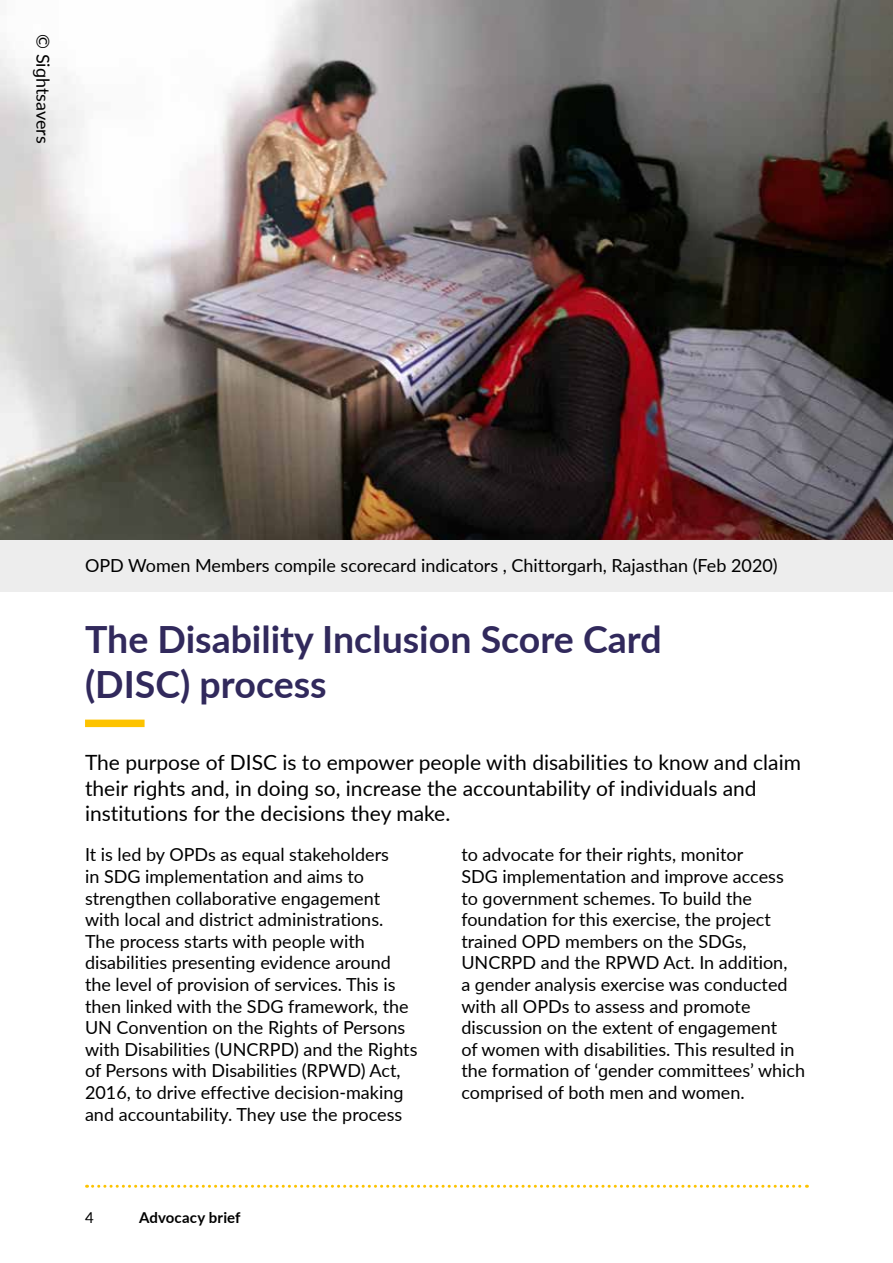
<style>
.page{position:relative;width:893px;height:1263px;background:#fff}
.page>*{position:absolute;margin:0;border:0;box-sizing:border-box;transform-origin:0 0}
.t1{font:700 37.5px/45px "Lato";color:#31295c}
.t2{font:21px/25.2px "Lato";color:#000}
.t3{font:18px/21.6px "Lato";color:#000}
.t4{font:700 15px "Lato";letter-spacing:.01em;color:#000}
.t5{font:15px "Lato";color:#000}
</style>
<div class="page">
<div style="left:85px;top:719px;width:60px;height:8px;background:#fdc300"></div>
<img style="left:0;top:0;width:893px;height:541px">
<div style="left:0;top:541px;width:893px;height:51px;background:#ededed"></div>
<svg style="left:87px;top:1185px;width:720px;height:3px"></svg>
<p class="t3" style="left:55px;top:34px;width:111px;rotate:90deg">© Sightsavers</p>
<p class="t3" style="left:85px;top:554px;width:694px">OPD Women Members compile scorecard indicators , Chittorgarh, Rajasthan (Feb 2020)</p>
<h1 class="t1" style="left:85px;top:615px;width:578px">The Disability Inclusion Score Card (DISC) process</h1>
<p class="t2" style="left:85px;top:749px;width:717px">The purpose of DISC is to empower people with disabilities to know and claim their rights and, in doing so, increase the accountability of individuals and institutions for the decisions they make.</p>
<p class="t3" style="left:85px;top:843px;width:334px">It is led by OPDs as equal stakeholders<br>in SDG implementation and aims to strengthen collaborative engagement with local and district administrations.<br>The process starts with people with disabilities presenting evidence around the level of provision of services. This is then linked with the SDG framework, the UN Convention on the Rights of Persons with Disabilities (UNCRPD) and the Rights of Persons with Disabilities (RPWD) Act, 2016, to drive effective decision-making and accountability. They use the process</p>
<p class="t3" style="left:461px;top:843px;width:345px">to advocate for their rights, monitor<br>SDG implementation and improve access<br>to government schemes. To build the foundation for this exercise, the project trained OPD members on the SDGs, UNCRPD and the RPWD Act. In addition,<br>a gender analysis exercise was conducted with all OPDs to assess and promote discussion on the extent of engagement<br>of women with disabilities. This resulted in the formation of ‘gender committees’ which comprised of both men and women.</p>
<p class="t5" style="left:85px;top:1207px;width:10px">4</p>
<p class="t4" style="left:139px;top:1207px;width:103px">Advocacy brief</p>
</div>
